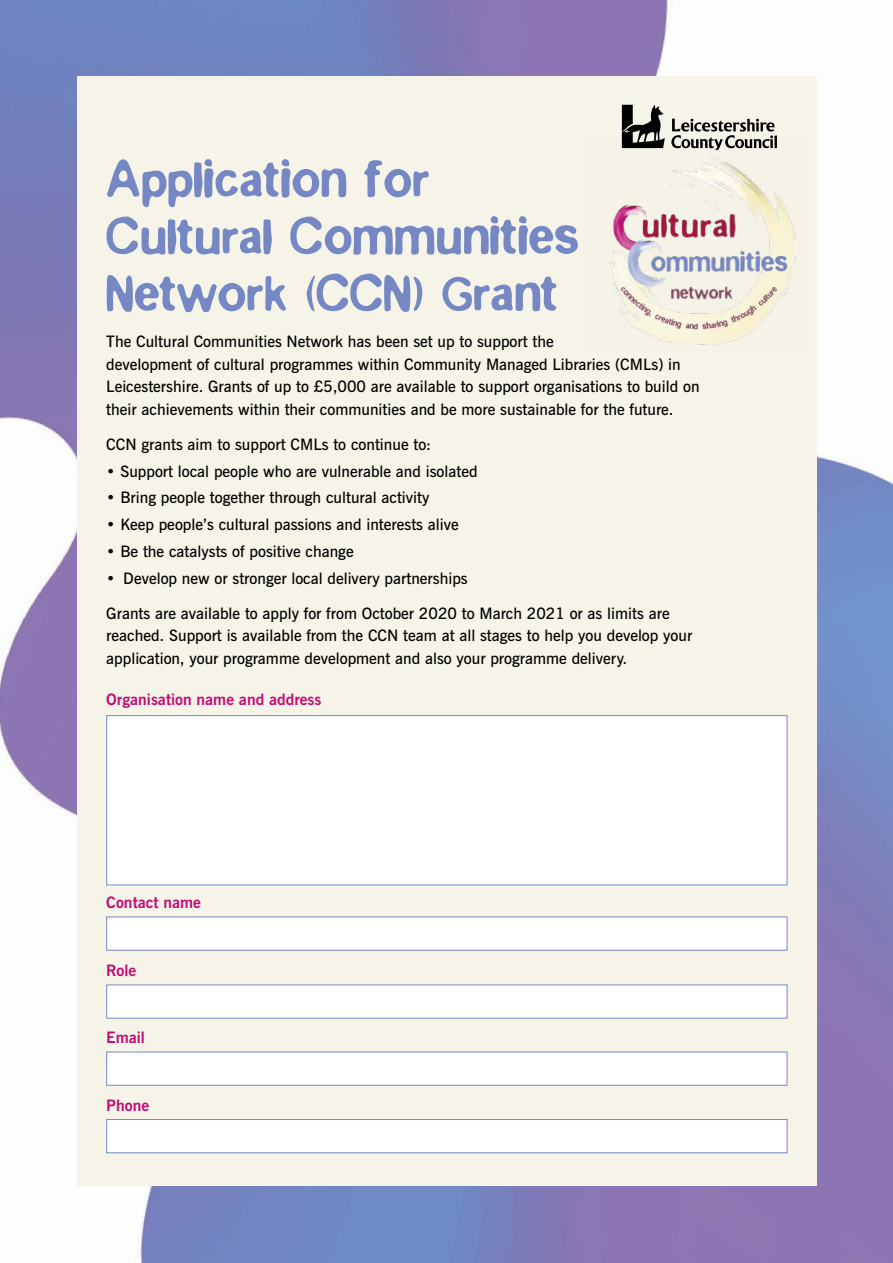
<style>
.page{position:relative;width:893px;height:1263px;background:#fff}
.page>*{position:absolute;margin:0;border:0;box-sizing:border-box;transform-origin:0 0}
.Heading_1{font:58.5px/57px "Epilog";color:#7688c4}
.Body_Copy{font:600 15.75px/22.5px "News Gothic BT";color:#000}
.Body_Copy-2{font:700 15.75px "News Gothic BT";color:#c20d75}
</style>
<div class="page">
<img style="left:0;top:0;width:893px;height:1263px">
<div style="left:77px;top:77px;width:739px;height:1109px;background:#f6f4e9"></div>
<img style="left:610px;top:138px;width:186px;height:208px">
<svg style="left:671px;top:119px;width:106px;height:31px"></svg>
<svg style="left:622px;top:105px;width:43px;height:43px"></svg>
<div style="left:106px;top:715px;width:681px;height:170px;background:#fff;border:1px solid #7688c4"></div>
<div style="left:106px;top:916px;width:681px;height:34px;background:#fff;border:1px solid #7688c4"></div>
<div style="left:106px;top:984px;width:681px;height:34px;background:#fff;border:1px solid #7688c4"></div>
<div style="left:106px;top:1051px;width:681px;height:35px;background:#fff;border:1px solid #7688c4"></div>
<div style="left:106px;top:1119px;width:681px;height:34px;background:#fff;border:1px solid #7688c4"></div>
<p class="Heading_1" style="left:106px;top:151px;width:476px">Application for<br>Cultural Communities<br>Network (CCN) Grant</p>
<p class="Body_Copy" style="left:106px;top:330px;width:595px">The Cultural Communities Network has been set up to support the<br>development of cultural programmes within Community Managed Libraries (CMLs) in Leicestershire. Grants of up to £5,000 are available to support organisations to build on their achievements within their communities and be more sustainable for the future.</p>
<p class="Body_Copy" style="left:106px;top:433px;width:326px">CCN grants aim to support CMLs to continue to:</p>
<p class="Body_Copy" style="left:106px;top:460px;width:373px">• Support local people who are vulnerable and isolated</p>
<p class="Body_Copy" style="left:106px;top:486px;width:325px">• Bring people together through cultural activity</p>
<p class="Body_Copy" style="left:106px;top:513px;width:354px">• Keep people’s cultural passions and interests alive</p>
<p class="Body_Copy" style="left:106px;top:540px;width:249px">• Be the catalysts of positive change</p>
<p class="Body_Copy" style="left:106px;top:567px;width:363px">• Develop new or stronger local delivery partnerships</p>
<p class="Body_Copy" style="left:106px;top:602px;width:587px">Grants are available to apply for from October 2020 to March 2021 or as limits are reached. Support is available from the CCN team at all stages to help you develop your application, your programme development and also your programme delivery.</p>
<p class="Body_Copy-2" style="left:106px;top:689px;width:217px">Organisation name and address</p>
<p class="Body_Copy-2" style="left:106px;top:893px;width:96px">Contact name</p>
<p class="Body_Copy-2" style="left:106px;top:961px;width:31px">Role</p>
<p class="Body_Copy-2" style="left:106px;top:1028px;width:40px">Email</p>
<p class="Body_Copy-2" style="left:106px;top:1096px;width:45px">Phone</p>
</div>
